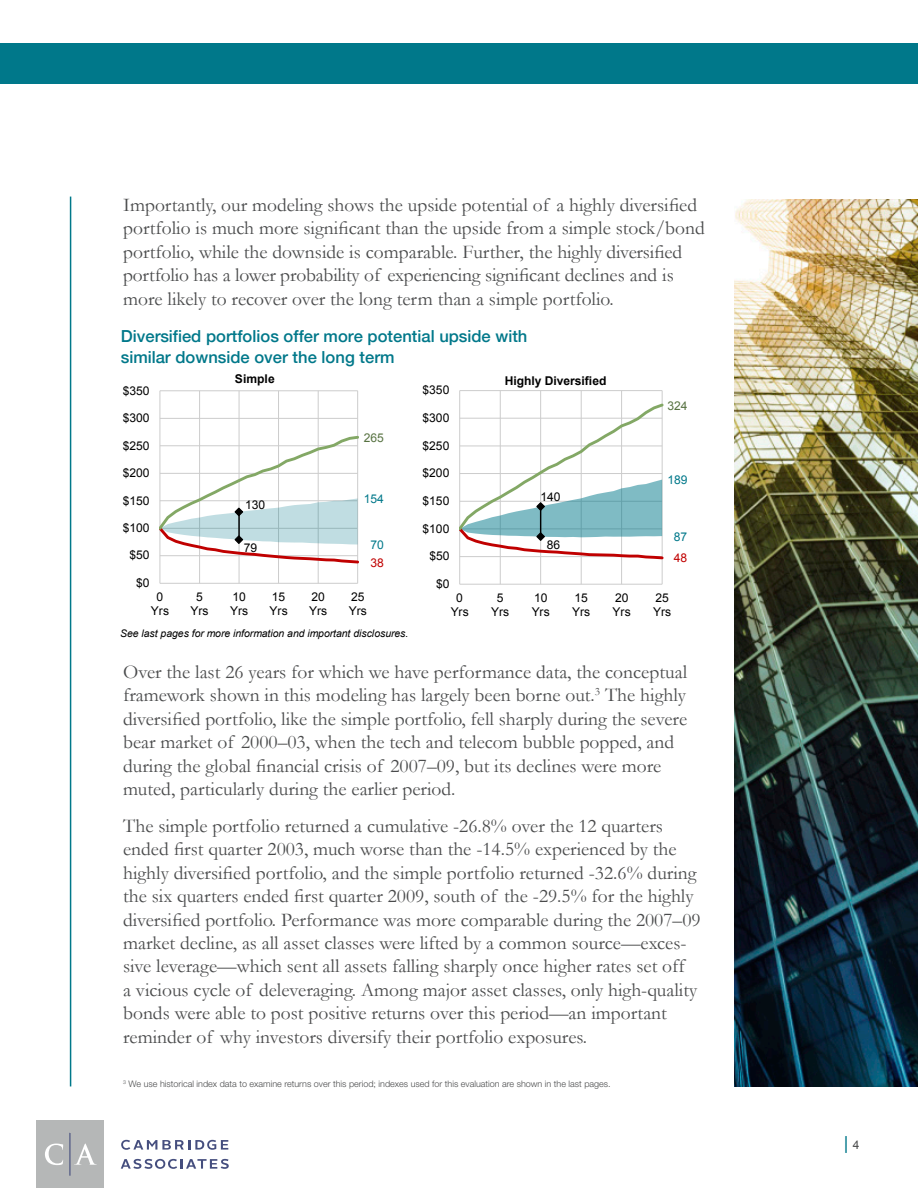
<style>
.page{position:relative;width:918px;height:1188px;background:#fff}
.page>*{position:absolute;margin:0;border:0;box-sizing:border-box;transform-origin:0 0}
.InDesign_Body{font:19.5px/23.4px "Garamond";color:#4a4b4c}
.t1{font:18px "Arial";color:#00788a}
.t2{font:500 16.65px/20.9px "Helvetica Neue LT";color:#00788a}
.t3{font:12.15px/14px "Arial";letter-spacing:-.005em;color:#000}
.t4{font:700 12.15px "Arial";color:#000}
.t5{font:12.15px "Arial";letter-spacing:-.005em;color:#00788a}
.t6{font:12.15px "Arial";letter-spacing:-.005em;color:#577241}
.t7{font:12.15px "Arial";color:#c00000}
.t8{font:italic 10.5px "Arial";letter-spacing:-.005em;color:#000}
.InDesign_Footnote{font:300 9px "Helvetica Neue LT Std";color:#4a4b4c}
.s1{font-size:12px;color:#4a4b4c}
</style>
<div class="page">
<div style="left:36px;top:1120px;width:68px;height:68px;background:#b5b7b7"></div>
<svg style="left:45px;top:1144px;width:18px;height:21px"></svg>
<svg style="left:74px;top:1144px;width:23px;height:21px"></svg>
<svg style="left:121px;top:1140px;width:107px;height:10px"></svg>
<svg style="left:121px;top:1159px;width:108px;height:10px"></svg>
<hr style="left:70px;top:1133px;width:1px;height:43px;background:#454e7e">
<div style="left:0;top:44px;width:918px;height:40px;background:#00788a"></div>
<hr style="left:70px;top:197px;width:1px;height:889px;background:#00788a">
<img style="left:734px;top:200px;width:184px;height:886px">
<hr style="left:160px;top:583px;width:198px;height:1px;background:#ccc">
<hr style="left:160px;top:418px;width:198px;height:1px;background:#ccc">
<hr style="left:160px;top:391px;width:198px;height:1px;background:#ccc">
<hr style="left:160px;top:391px;width:1px;height:192px;background:#ccc">
<hr style="left:199px;top:391px;width:1px;height:192px;background:#ccc">
<hr style="left:239px;top:391px;width:1px;height:192px;background:#ccc">
<hr style="left:278px;top:391px;width:1px;height:192px;background:#ccc">
<hr style="left:318px;top:391px;width:1px;height:192px;background:#ccc">
<hr style="left:357px;top:391px;width:1px;height:192px;background:#ccc">
<svg style="left:160px;top:434px;width:199px;height:131px"></svg>
<hr style="left:460px;top:584px;width:202px;height:1px;background:#ccc">
<hr style="left:460px;top:390px;width:202px;height:1px;background:#ccc">
<hr style="left:459px;top:391px;width:1px;height:193px;background:#ccc">
<hr style="left:500px;top:391px;width:1px;height:193px;background:#ccc">
<hr style="left:540px;top:391px;width:1px;height:193px;background:#ccc">
<hr style="left:581px;top:391px;width:1px;height:193px;background:#ccc">
<hr style="left:621px;top:391px;width:1px;height:193px;background:#ccc">
<hr style="left:662px;top:391px;width:1px;height:193px;background:#ccc">
<svg style="left:460px;top:401px;width:203px;height:160px"></svg>
<p class="InDesign_Body" style="left:123px;top:193px;width:583px">Importantly, our modeling shows the upside potential of a highly diversified portfolio is much more significant than the upside from a simple stock/bond portfolio, while the downside is comparable. Further, the highly diversified portfolio has a lower probability of experiencing significant declines and is more likely to recover over the long term than a simple portfolio.</p>
<p class="t2" style="left:121px;top:326px;width:408px">Diversified portfolios offer more potential upside with similar downside over the long term</p>
<p class="t3" style="left:123px;top:383px;width:28px">$350</p>
<p class="t4" style="left:235px;top:370px;width:41px">Simple</p>
<p class="t3" style="left:423px;top:383px;width:28px">$350</p>
<p class="t4" style="left:505px;top:372px;width:103px">Highly Diversified</p>
<p class="t6" style="left:667px;top:397px;width:22px">324</p>
<p class="t3" style="left:123px;top:411px;width:28px">$300</p>
<p class="t3" style="left:423px;top:411px;width:28px">$300</p>
<p class="t3" style="left:123px;top:438px;width:28px">$250</p>
<p class="t6" style="left:364px;top:430px;width:22px">265</p>
<p class="t3" style="left:423px;top:439px;width:28px">$250</p>
<p class="t3" style="left:123px;top:466px;width:28px">$200</p>
<p class="t3" style="left:423px;top:466px;width:28px">$200</p>
<p class="t5" style="left:667px;top:472px;width:22px">189</p>
<p class="t3" style="left:123px;top:493px;width:28px">$150</p>
<p class="t3" style="left:245px;top:498px;width:22px">130</p>
<p class="t5" style="left:364px;top:491px;width:22px">154</p>
<p class="t3" style="left:423px;top:494px;width:28px">$150</p>
<p class="t3" style="left:541px;top:490px;width:22px">140</p>
<p class="t3" style="left:123px;top:521px;width:28px">$100</p>
<p class="t3" style="left:130px;top:548px;width:22px">$50</p>
<p class="t3" style="left:244px;top:541px;width:15px">79</p>
<p class="t5" style="left:370px;top:537px;width:15px">70</p>
<p class="t7" style="left:370px;top:554px;width:15px">38</p>
<p class="t3" style="left:423px;top:522px;width:28px">$100</p>
<p class="t3" style="left:429px;top:549px;width:22px">$50</p>
<p class="t3" style="left:547px;top:537px;width:15px">86</p>
<p class="t5" style="left:674px;top:528px;width:15px">87</p>
<p class="t7" style="left:674px;top:550px;width:15px">48</p>
<p class="t3" style="left:136px;top:576px;width:15px">$0</p>
<p class="t3" style="left:436px;top:577px;width:15px">$0</p>
<p class="t3" style="left:151px;top:590px;width:20px;text-align:center">0<br>Yrs</p>
<p class="t3" style="left:191px;top:590px;width:20px;text-align:center">5<br>Yrs</p>
<p class="t3" style="left:230px;top:590px;width:20px">10<br>Yrs</p>
<p class="t3" style="left:270px;top:590px;width:20px">15<br>Yrs</p>
<p class="t3" style="left:309px;top:590px;width:20px">20<br>Yrs</p>
<p class="t3" style="left:349px;top:590px;width:20px">25<br>Yrs</p>
<p class="t3" style="left:451px;top:591px;width:20px;text-align:center">0<br>Yrs</p>
<p class="t3" style="left:491px;top:591px;width:20px;text-align:center">5<br>Yrs</p>
<p class="t3" style="left:532px;top:591px;width:20px">10<br>Yrs</p>
<p class="t3" style="left:572px;top:591px;width:20px">15<br>Yrs</p>
<p class="t3" style="left:613px;top:591px;width:20px">20<br>Yrs</p>
<p class="t3" style="left:653px;top:591px;width:20px">25<br>Yrs</p>
<p class="t8" style="left:120px;top:627px;width:290px">See last pages for more information and important disclosures.</p>
<p class="InDesign_Body" style="left:123px;top:660px;width:566px">Over the last 26 years for which we have performance data, the conceptual framework shown in this modeling has largely been borne out.<sup>3</sup> The highly diversified portfolio, like the simple portfolio, fell sharply during the severe bear market of 2000–03, when the tech and telecom bubble popped, and during the global financial crisis of 2007–09, but its declines were more muted, particularly during the earlier period.</p>
<p class="InDesign_Body" style="left:123px;top:814px;width:579px">The simple portfolio returned a cumulative -26.8% over the 12 quarters ended first quarter 2003, much worse than the -14.5% experienced by the highly diversified portfolio, and the simple portfolio returned -32.6% during the six quarters ended first quarter 2009, south of the -29.5% for the highly diversified portfolio. Performance was more comparable during the 2007–09 market decline, as all asset classes were lifted by a common source—exces&shy;sive leverage—which sent all assets falling sharply once higher rates set off<br>a vicious cycle of deleveraging. Among major asset classes, only high-quality bonds were able to post positive returns over this period—an important reminder of why investors diversify their portfolio exposures.</p>
<p class="InDesign_Footnote" style="left:123px;top:1078px;width:489px"><sup>3</sup> We use historical index data to examine returns over this period; indexes used for this evaluation are shown in the last pages.</p>
<p class="t1" style="left:844px;top:1131px;width:17px">| <span class="s1">4</span></p>
</div>
